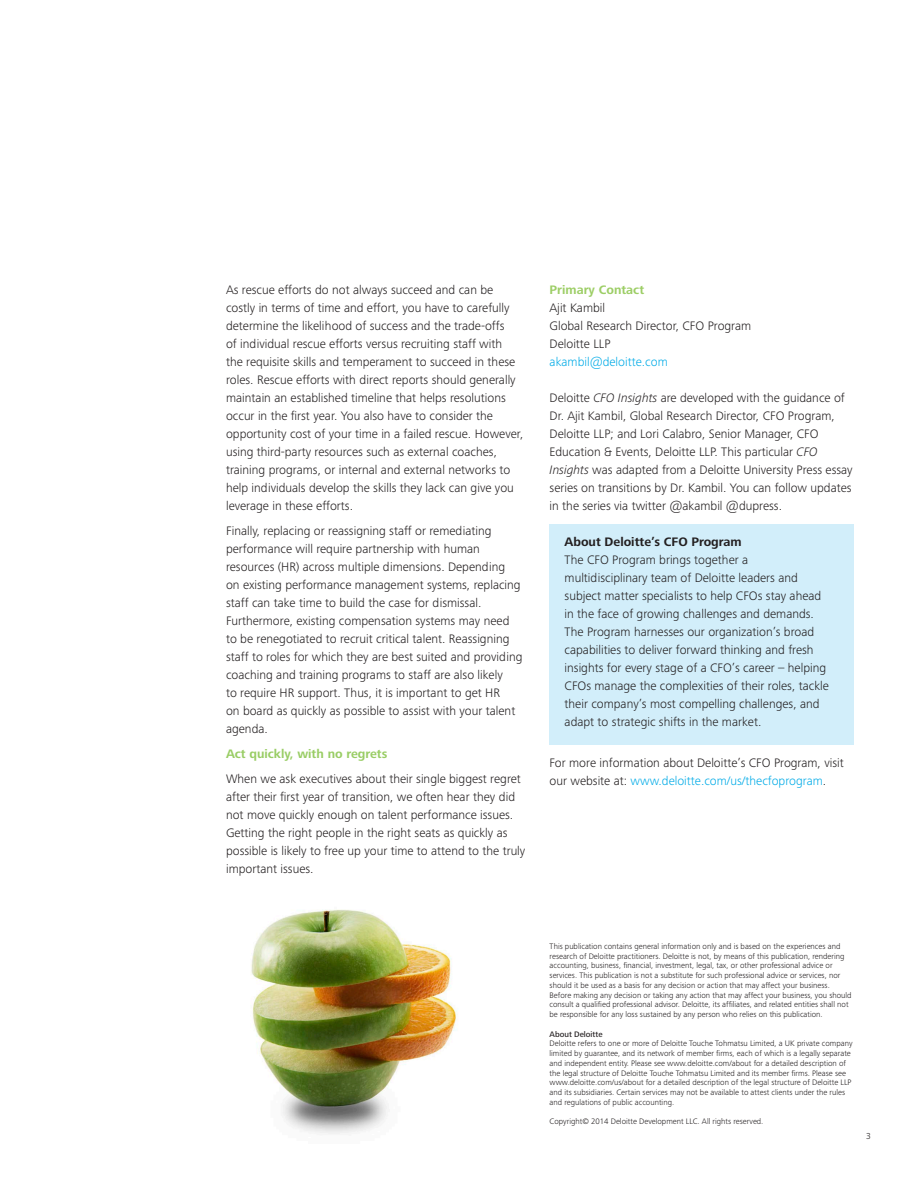
<style>
.page{position:relative;width:918px;height:1188px;background:#fff}
.page>*{position:absolute;margin:0;border:0;box-sizing:border-box;transform-origin:0 0}
.t1{font:300 12.75px/18px "Frutiger Next Pro";color:#231f20}
.t2{font:700 12.75px "Frutiger Next Pro";color:#231f20}
.t3{font:700 12.75px "Frutiger Next Pro";color:#99cd65}
.t4{font:300 12.75px "Frutiger Next Pro";color:#00abe7}
.t5{font:700 12.75px "Frutiger Next Pro";color:#9dce66}
.t6{font:300 9px "Frutiger Next Pro";color:#231f20}
.t7{font:300 8.25px/9.8px "Frutiger Next Pro";color:#231f20}
.t8{font:500 8.25px "Frutiger Next Pro";color:#231f20}
.s1{font-style:italic}
.s2{color:#00abe7}
</style>
<div class="page">
<img style="left:251px;top:909px;width:206px;height:225px">
<div style="left:550px;top:525px;width:304px;height:220px;background:#d2eefa"></div>
<p class="t1" style="left:226px;top:281px;width:299px">As rescue efforts do not always succeed and can be costly in terms of time and effort, you have to carefully determine the likelihood of success and the trade-offs<br>of individual rescue efforts versus recruiting staff with<br>the requisite skills and temperament to succeed in these roles. Rescue efforts with direct reports should generally maintain an established timeline that helps resolutions occur in the first year. You also have to consider the opportunity cost of your time in a failed rescue. However, using third-party resources such as external coaches, training programs, or internal and external networks to help individuals develop the skills they lack can give you leverage in these efforts.</p>
<p class="t1" style="left:226px;top:522px;width:298px">Finally, replacing or reassigning staff or remediating performance will require partnership with human resources (HR) across multiple dimensions. Depending<br>on existing performance management systems, replacing staff can take time to build the case for dismissal.<br>Furthermore, existing compensation systems may need to be renegotiated to recruit critical talent. Reassigning staff to roles for which they are best suited and providing coaching and training programs to staff are also likely<br>to require HR support. Thus, it is important to get HR<br>on board as quickly as possible to assist with your talent agenda.</p>
<p class="t3" style="left:226px;top:746px;width:163px">Act quickly, with no regrets</p>
<p class="t1" style="left:226px;top:770px;width:301px">When we ask executives about their single biggest regret after their first year of transition, we often hear they did not move quickly enough on talent performance issues.<br>Getting the right people in the right seats as quickly as possible is likely to free up your time to attend to the truly important issues.</p>
<p class="t5" style="left:550px;top:282px;width:96px">Primary Contact</p>
<p class="t1" style="left:550px;top:299px;width:57px">Ajit Kambil</p>
<p class="t1" style="left:550px;top:317px;width:203px">Global Research Director, CFO Program</p>
<p class="t1" style="left:550px;top:335px;width:62px">Deloitte LLP</p>
<p class="t4" style="left:550px;top:354px;width:120px">akambil@deloitte.com</p>
<p class="t1" style="left:550px;top:389px;width:305px">Deloitte <span class="s1">CFO Insights</span> are developed with the guidance of Dr. Ajit Kambil, Global Research Director, CFO Program, Deloitte LLP; and Lori Calabro, Senior Manager, CFO Education &amp; Events, Deloitte LLP. This particular <span class="s1">CFO Insights</span> was adapted from a Deloitte University Press essay series on transitions by Dr. Kambil. You can follow updates in the series via twitter @akambil @dupress.</p>
<p class="t2" style="left:565px;top:534px;width:179px">About Deloitte’s CFO Program</p>
<p class="t1" style="left:565px;top:551px;width:266px">The CFO Program brings together a multidisciplinary team of Deloitte leaders and subject matter specialists to help CFOs stay ahead in the face of growing challenges and demands.<br>The Program harnesses our organization’s broad capabilities to deliver forward thinking and fresh insights for every stage of a CFO’s career – helping CFOs manage the complexities of their roles, tackle their company’s most compelling challenges, and adapt to strategic shifts in the market.</p>
<p class="t1" style="left:550px;top:754px;width:296px">For more information about Deloitte’s CFO Program, visit our website at: <span class="s2">www.deloitte.com/us/thecfoprogram</span>.</p>
<p class="t7" style="left:550px;top:941px;width:304px">This publication contains general information only and is based on the experiences and research of Deloitte practitioners. Deloitte is not, by means of this publication, rendering accounting, business, financial, investment, legal, tax, or other professional advice or services. This publication is not a substitute for such professional advice or services, nor should it be used as a basis for any decision or action that may affect your business.<br>Before making any decision or taking any action that may affect your business, you should consult a qualified professional advisor. Deloitte, its affiliates, and related entities shall not be responsible for any loss sustained by any person who relies on this publication.</p>
<p class="t8" style="left:550px;top:1029px;width:54px">About Deloitte</p>
<p class="t7" style="left:550px;top:1039px;width:305px">Deloitte refers to one or more of Deloitte Touche Tohmatsu Limited, a UK private company limited by guarantee, and its network of member firms, each of which is a legally separate and independent entity. Please see www.deloitte.com/about for a detailed description of the legal structure of Deloitte Touche Tohmatsu Limited and its member firms. Please see www.deloitte.com/us/about for a detailed description of the legal structure of Deloitte LLP and its subsidiaries. Certain services may not be available to attest clients under the rules and regulations of public accounting.</p>
<p class="t7" style="left:550px;top:1117px;width:215px">Copyright© 2014 Deloitte Development LLC. All rights reserved.</p>
<p class="t6" style="left:866px;top:1131px;width:6px">3</p>
</div>
